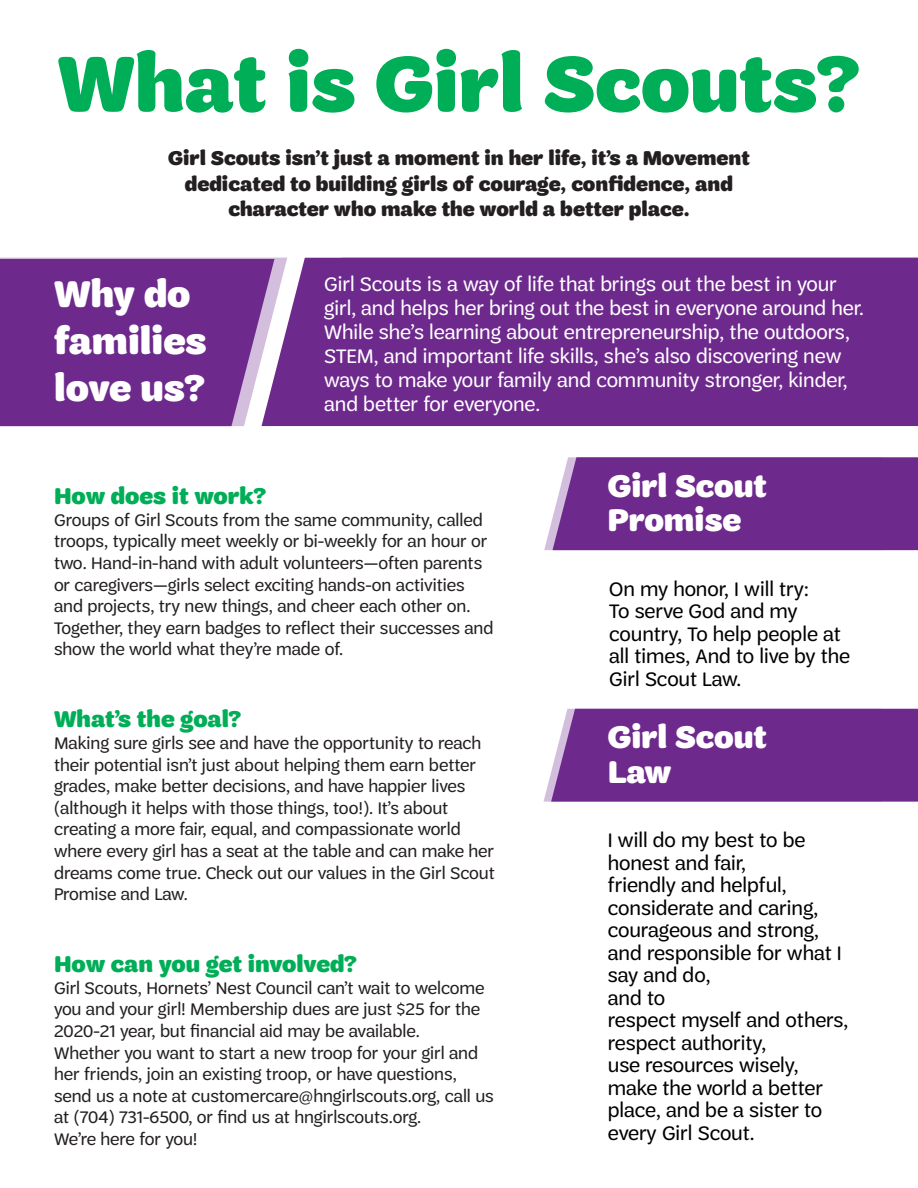
<style>
.page{position:relative;width:918px;height:1188px;background:#fff}
.page>*{position:absolute;margin:0;border:0;box-sizing:border-box;transform-origin:0 0}
.t1{font:900 82.5px "Trefoil Sans";color:#00ae58}
.t2{font:900 39px/46.8px "Trefoil Sans";color:#fff}
.t3{font:900 33px/34.5px "Trefoil Sans";color:#fff}
.t4{font:900 24px "Trefoil Sans";color:#00ae58}
.t5{font:21px/22.5px "Trefoil Sans";color:#000}
.t6{font:21px/24px "Trefoil Sans";color:#fff}
.t7{font:900 21px/25.2px "Trefoil Sans";color:#231f20;text-align:center}
.t8{font:18px/21.6px "Trefoil Sans";color:#231f20}
.t9{font:18px "Trefoil Sans";letter-spacing:-.02em;color:#231f20}
</style>
<div class="page">
<div style="left:544px;top:457px;width:374px;height:93px;background:#6e298d"></div>
<div style="left:0;top:259px;width:262px;height:167px;background:#6e298d"></div>
<div style="left:262px;top:258px;width:656px;height:168px;background:#6e298d"></div>
<div style="left:544px;top:709px;width:374px;height:93px;background:#6e298d"></div>
<p class="t1" style="left:57px;top:37px;width:805px">What is Girl Scouts?</p>
<p class="t7" style="left:168px;top:146px;width:583px">Girl Scouts isn’t just a moment in her life, it’s a Movement dedicated to building girls of courage, confidence, and character who make the world a better place.</p>
<p class="t2" style="left:54px;top:271px;width:154px">Why do families love us?</p>
<p class="t6" style="left:324px;top:272px;width:541px">Girl Scouts is a way of life that brings out the best in your girl, and helps her bring out the best in everyone around her.<br>While she’s learning about entrepreneurship, the outdoors, STEM, and important life skills, she’s also discovering new ways to make your family and community stronger, kinder, and better for everyone.</p>
<p class="t4" style="left:54px;top:483px;width:214px">How does it work?</p>
<p class="t8" style="left:54px;top:509px;width:441px">Groups of Girl Scouts from the same community, called troops, typically meet weekly or bi-weekly for an hour or two. Hand-in-hand with adult volunteers—often parents or caregivers—girls select exciting hands-on activities and projects, try new things, and cheer each other on.<br>Together, they earn badges to reflect their successes and show the world what they’re made of.</p>
<p class="t4" style="left:54px;top:706px;width:189px">What’s the goal?</p>
<p class="t8" style="left:54px;top:732px;width:442px">Making sure girls see and have the opportunity to reach their potential isn’t just about helping them earn better grades, make better decisions, and have happier lives (although it helps with those things, too!). It’s about creating a more fair, equal, and compassionate world where every girl has a seat at the table and can make her dreams come true. Check out our values in the Girl Scout Promise and Law.</p>
<p class="t4" style="left:54px;top:951px;width:304px">How can you get involved?</p>
<p class="t8" style="left:54px;top:977px;width:432px">Girl Scouts, Hornets’ Nest Council can’t wait to welcome you and your girl! Membership dues are just $25 for the<br>2020-21 year, but financial aid may be available.</p>
<p class="t8" style="left:54px;top:1042px;width:441px">Whether you want to start a new troop for your girl and her friends, join an existing troop, or have questions, send us a note at customercare@hngirlscouts.org, call us at (704) 731-6500, or find us at hngirlscouts.org.</p>
<p class="t9" style="left:54px;top:1129px;width:145px">We’re here for you!</p>
<p class="t3" style="left:608px;top:468px;width:161px">Girl Scout<br>Promise</p>
<p class="t5" style="left:609px;top:578px;width:201px">On my honor, I will try:</p>
<p class="t5" style="left:609px;top:600px;width:242px">To serve God and my country, To help people at all times, And to live by the<br>Girl Scout Law.</p>
<p class="t3" style="left:608px;top:720px;width:161px">Girl Scout<br>Law</p>
<p class="t5" style="left:608px;top:829px;width:199px">I will do my best to be</p>
<p class="t5" style="left:608px;top:852px;width:140px">honest and fair,</p>
<p class="t5" style="left:608px;top:874px;width:180px">friendly and helpful,</p>
<p class="t5" style="left:608px;top:897px;width:212px">considerate and caring,</p>
<p class="t5" style="left:608px;top:919px;width:213px">courageous and strong,</p>
<p class="t5" style="left:608px;top:942px;width:235px">and responsible for what I say and do,</p>
<p class="t5" style="left:608px;top:987px;width:59px">and to</p>
<p class="t5" style="left:608px;top:1009px;width:242px">respect myself and others,</p>
<p class="t5" style="left:608px;top:1032px;width:160px">respect authority,</p>
<p class="t5" style="left:608px;top:1054px;width:192px">use resources wisely,</p>
<p class="t5" style="left:608px;top:1077px;width:217px;text-align:justify">make the world a better place, and be a sister to every Girl Scout.</p>
</div>
